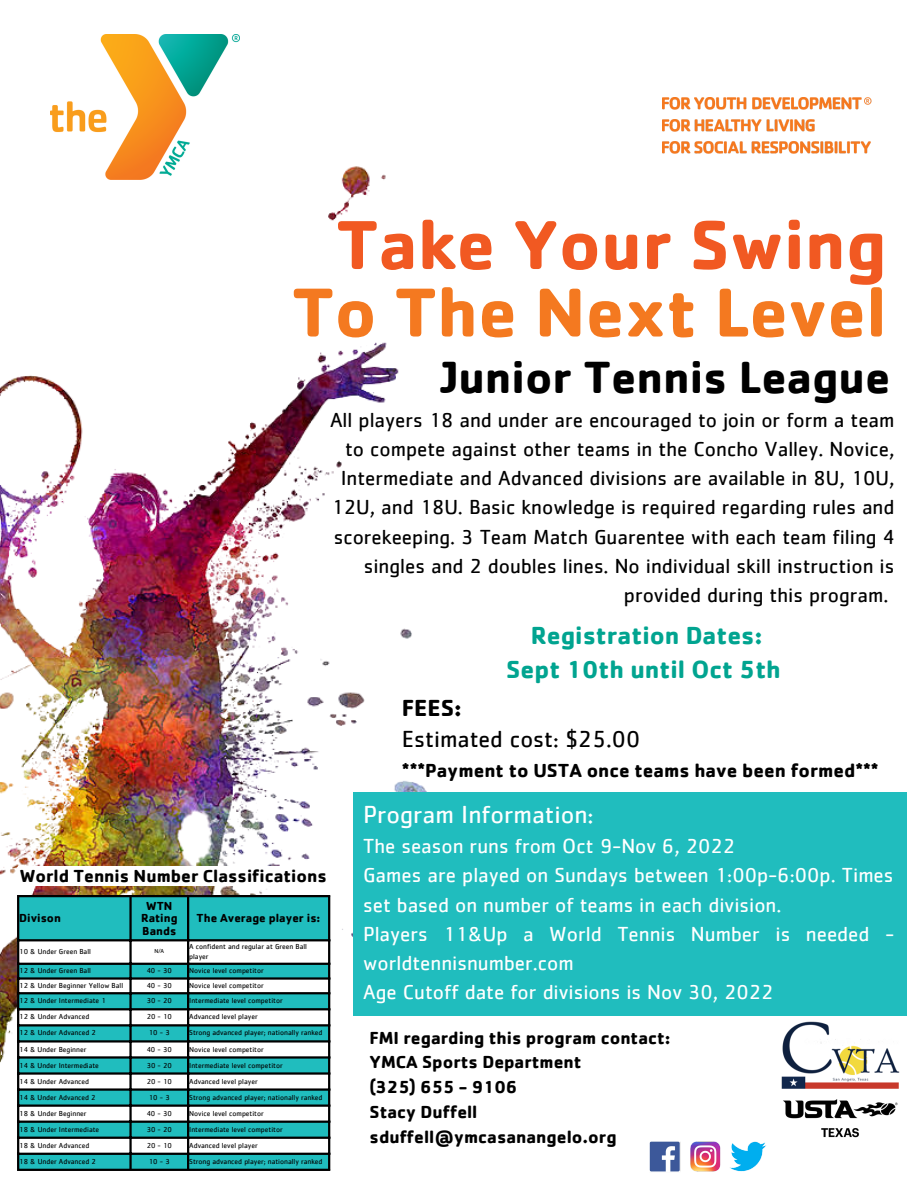
<style>
.page{position:relative;width:918px;height:1188px;background:#fff}
.page>*{position:absolute;margin:0;border:0;box-sizing:border-box;transform-origin:0 0}
.t1{font:700 71.7px "Cachet";color:#f47920}
.t2{font:700 71.7px "Cachet";color:#f15922}
.t3{font:700 46.5px "Cachet";color:#000}
.t4{font:700 25.5px/34.8px "Cachet";color:#01a490;text-align:center}
.t5{font:25.5px "Cachet";color:#fff}
.t6{font:24px "Cachet";color:#000}
.t7{font:700 24px "Cachet";color:#000}
.t8{font:21px/29.2px "Cachet";color:#000;text-align:right}
.t9{font:21px/29.2px "Cachet";color:#fff}
.t10{font:700 19.5px "Cachet";color:#000}
.t11{font:700 18px/24.8px "Cachet";color:#000}
.t12{font:700 12px/12.5px "Cachet";color:#000;text-align:center}
.t13{font:7.5px/10.5px "Cachet";color:#000}
.t14{font:6px "Cachet";color:#000}
</style>
<div class="page">
<img style="left:0;top:166px;width:427px;height:991px">
<img style="left:51px;top:34px;width:189px;height:145px">
<img style="left:662px;top:97px;width:209px;height:56px">
<div style="left:353px;top:792px;width:553px;height:224px;background:#20bdbe"></div>
<img style="left:781px;top:1021px;width:119px;height:68px">
<img style="left:649px;top:1141px;width:117px;height:31px">
<img style="left:783px;top:1099px;width:115px;height:39px">
<div style="left:18px;top:866px;width:308px;height:19px;background:#fff"></div>
<svg style="left:19px;top:897px;width:309px;height:272px;fill:#20bdbe"></svg>
<hr style="left:17px;top:897px;width:2px;height:272px;background:#000">
<hr style="left:129px;top:897px;width:3px;height:272px;background:#000">
<hr style="left:187px;top:897px;width:2px;height:272px;background:#000">
<hr style="left:328px;top:897px;width:2px;height:272px;background:#000">
<hr style="left:17px;top:895px;width:313px;height:2px;background:#000">
<hr style="left:17px;top:939px;width:313px;height:2px;background:#000">
<hr style="left:17px;top:963px;width:313px;height:2px;background:#000">
<hr style="left:17px;top:977px;width:313px;height:3px;background:#000">
<hr style="left:17px;top:992px;width:313px;height:2px;background:#000">
<hr style="left:17px;top:1008px;width:313px;height:2px;background:#000">
<hr style="left:17px;top:1024px;width:313px;height:2px;background:#000">
<hr style="left:17px;top:1040px;width:313px;height:3px;background:#000">
<hr style="left:17px;top:1056px;width:313px;height:3px;background:#000">
<hr style="left:17px;top:1072px;width:313px;height:3px;background:#000">
<hr style="left:17px;top:1088px;width:313px;height:3px;background:#000">
<hr style="left:17px;top:1105px;width:313px;height:2px;background:#000">
<hr style="left:17px;top:1121px;width:313px;height:2px;background:#000">
<hr style="left:17px;top:1137px;width:313px;height:2px;background:#000">
<hr style="left:17px;top:1153px;width:313px;height:2px;background:#000">
<hr style="left:17px;top:1169px;width:313px;height:2px;background:#000">
<h1 class="t2" style="left:336px;top:198px;width:552px">Take Your Swing</h1>
<h1 class="t1" style="left:292px;top:266px;width:596px">To The Next Level</h1>
<h2 class="t3" style="left:441px;top:348px;width:451px">Junior Tennis League</h2>
<p class="t8" style="left:330px;top:406px;width:566px">All players 18 and under are encouraged to join or form a team to compete against other teams in the Concho Valley. Novice, Intermediate and Advanced divisions are available in 8U, 10U, 12U, and 18U. Basic knowledge is required regarding rules and scorekeeping. 3 Team Match Guarentee with each team filing 4 singles and 2 doubles lines. No individual skill instruction is provided during this program.</p>
<h3 class="t4" style="left:506px;top:617px;width:276px">Registration Dates:<br>Sept 10th until Oct 5th</h3>
<h3 class="t7" style="left:402px;top:692px;width:61px">FEES:</h3>
<h3 class="t6" style="left:402px;top:728px;width:240px">Estimated cost: $25.00</h3>
<h3 class="t10" style="left:402px;top:758px;width:478px">***Payment to USTA once teams have been formed***</h3>
<h3 class="t5" style="left:363px;top:803px;width:232px">Program Information:</h3>
<p class="t9" style="left:363px;top:833px;width:533px">The season runs from Oct 9-Nov 6, 2022<br>Games are played on Sundays between 1:00p-6:00p. Times set based on number of teams in each division.<br>Players 11&amp;Up a World Tennis Number is needed - worldtennisnumber.com<br>Age Cutoff date for divisions is Nov 30, 2022</p>
<h3 class="t11" style="left:370px;top:1024px;width:302px">FMI regarding this program contact:<br>YMCA Sports Department<br>(325) 655 - 9106<br>Stacy Duffell sduffell@ymcasanangelo.org</h3>
<h3 class="t11" style="left:20px;top:862px;width:309px">World Tennis Number Classifications</h3>
<h3 class="t12" style="left:19px;top:912px;width:43px">Divison</h3>
<h3 class="t12" style="left:141px;top:899px;width:38px">WTN<br>Rating<br>Bands</h3>
<h3 class="t12" style="left:197px;top:912px;width:125px">The Average player is:</h3>
<p class="t13" style="left:19px;top:947px;width:73px">10 &amp; Under Green Ball</p>
<p class="t14" style="left:154px;top:949px;width:11px">N/A</p>
<p class="t13" style="left:189px;top:942px;width:119px">A confident and regular at Green Ball player</p>
<p class="t13" style="left:19px;top:966px;width:73px">12 &amp; Under Green Ball</p>
<p class="t13" style="left:147px;top:966px;width:27px">40 - 30</p>
<p class="t13" style="left:189px;top:966px;width:76px">Novice level competitor</p>
<p class="t13" style="left:19px;top:981px;width:105px">12 &amp; Under Beginner Yellow Ball</p>
<p class="t13" style="left:147px;top:981px;width:27px">40 - 30</p>
<p class="t13" style="left:189px;top:981px;width:76px">Novice level competitor</p>
<p class="t13" style="left:19px;top:996px;width:88px">12 &amp; Under Intermediate 1</p>
<p class="t13" style="left:147px;top:996px;width:27px">30 - 20</p>
<p class="t13" style="left:189px;top:996px;width:95px">Intermediate level competitor</p>
<p class="t13" style="left:19px;top:1012px;width:72px">12 &amp; Under Advanced</p>
<p class="t13" style="left:147px;top:1012px;width:27px">20 - 10</p>
<p class="t13" style="left:189px;top:1012px;width:70px">Advanced level player</p>
<p class="t13" style="left:19px;top:1028px;width:78px">12 &amp; Under Advanced 2</p>
<p class="t13" style="left:149px;top:1028px;width:22px">10 - 3</p>
<p class="t13" style="left:189px;top:1028px;width:135px">Strong advanced player; nationally ranked</p>
<p class="t13" style="left:19px;top:1044px;width:69px">14 &amp; Under Beginner</p>
<p class="t13" style="left:147px;top:1044px;width:27px">40 - 30</p>
<p class="t13" style="left:189px;top:1044px;width:76px">Novice level competitor</p>
<p class="t13" style="left:19px;top:1060px;width:81px">14 &amp; Under Intermediate</p>
<p class="t13" style="left:147px;top:1060px;width:27px">30 - 20</p>
<p class="t13" style="left:189px;top:1060px;width:95px">Intermediate level competitor</p>
<p class="t13" style="left:19px;top:1076px;width:71px">14 &amp; Under Advanced</p>
<p class="t13" style="left:147px;top:1076px;width:27px">20 - 10</p>
<p class="t13" style="left:189px;top:1076px;width:70px">Advanced level player</p>
<p class="t13" style="left:19px;top:1092px;width:78px">14 &amp; Under Advanced 2</p>
<p class="t13" style="left:149px;top:1092px;width:22px">10 - 3</p>
<p class="t13" style="left:189px;top:1092px;width:135px">Strong advanced player; nationally ranked</p>
<p class="t13" style="left:19px;top:1108px;width:69px">18 &amp; Under Beginner</p>
<p class="t13" style="left:147px;top:1108px;width:27px">40 - 30</p>
<p class="t13" style="left:189px;top:1108px;width:76px">Novice level competitor</p>
<p class="t13" style="left:19px;top:1124px;width:81px">18 &amp; Under Intermediate</p>
<p class="t13" style="left:147px;top:1124px;width:27px">30 - 20</p>
<p class="t13" style="left:189px;top:1124px;width:95px">Intermediate level competitor</p>
<p class="t13" style="left:19px;top:1140px;width:72px">18 &amp; Under Advanced</p>
<p class="t13" style="left:147px;top:1140px;width:27px">20 - 10</p>
<p class="t13" style="left:189px;top:1140px;width:70px">Advanced level player</p>
<p class="t13" style="left:19px;top:1157px;width:78px">18 &amp; Under Advanced 2</p>
<p class="t13" style="left:149px;top:1157px;width:22px">10 - 3</p>
<p class="t13" style="left:189px;top:1157px;width:135px">Strong advanced player; nationally ranked</p>
</div>
